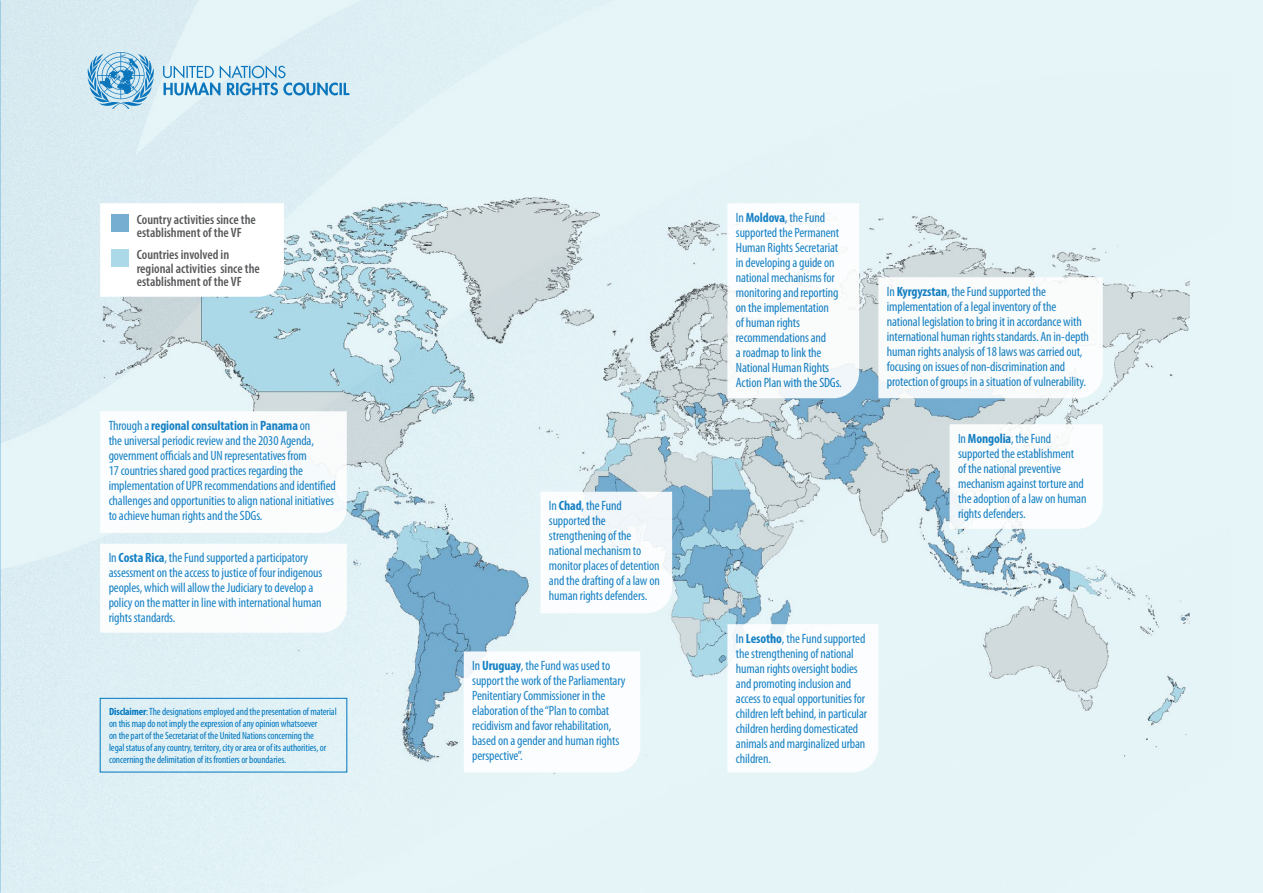
<style>
.page{position:relative;width:1263px;height:893px;background:#fff}
.page>*{position:absolute;margin:0;border:0;box-sizing:border-box;transform-origin:0 0}
.t1{font:condensed 13.5px/15px "Myriad Pro";letter-spacing:-.01em;color:#0076c0}
.t2{font:600 condensed 13.5px/13.5px "Myriad Pro";color:#58595b}
.t3{font:condensed 10.5px/12px "Myriad Pro";letter-spacing:-.01em;color:#0076c0}
.s1{font-weight:700}
</style>
<div class="page">
<img style="left:0;top:0;width:1263px;height:893px">
<svg style="left:163px;top:65px;width:186px;height:30px;background:#a5cee5"></svg>
<svg style="left:87px;top:52px;width:67px;height:57px;background:#8fc1de"></svg>
<svg style="left:100px;top:411px;width:247px;height:122px"></svg>
<svg style="left:100px;top:544px;width:247px;height:89px"></svg>
<svg style="left:464px;top:651px;width:176px;height:121px"></svg>
<svg style="left:540px;top:492px;width:132px;height:121px"></svg>
<svg style="left:727px;top:624px;width:151px;height:148px"></svg>
<svg style="left:727px;top:203px;width:132px;height:195px"></svg>
<svg style="left:949px;top:424px;width:154px;height:105px"></svg>
<svg style="left:878px;top:277px;width:225px;height:121px"></svg>
<div style="left:100px;top:698px;width:247px;height:74px;border:1px solid #0076c0"></div>
<svg style="left:100px;top:203px;width:184px;height:94px"></svg>
<div style="left:111px;top:214px;width:17px;height:18px;background:#75aed1"></div>
<div style="left:111px;top:249px;width:17px;height:18px;background:#abd9e8"></div>
<p class="t2" style="left:137px;top:212px;width:121px">Country activities since the establishment of the VF</p>
<p class="t2" style="left:137px;top:248px;width:125px">Countries involved in regional activities since the establishment of the VF</p>
<p class="t1" style="left:109px;top:418px;width:229px">Through a <span class="s1">regional consultation</span> in <span class="s1">Panama</span> on<br>the universal periodic review and the 2030 Agenda, government officials and UN representatives from<br>17 countries shared good practices regarding the implementation of UPR recommendations and identified challenges and opportunities to align national initiatives to achieve human rights and the SDGs.</p>
<p class="t1" style="left:109px;top:550px;width:215px">In <span class="s1">Costa Rica</span>, the Fund supported a participatory assessment on the access to justice of four indigenous peoples, which will allow the Judiciary to develop a policy on the matter in line with international human rights standards.</p>
<p class="t3" style="left:109px;top:705px;width:229px"><span class="s1">Disclaimer</span>: The designations employed and the presentation of material on this map do not imply the expression of any opinion whatsoever<br>on the part of the Secretariat of the United Nations concerning the<br>legal status of any country, territory, city or area or of its authorities, or concerning the delimitation of its frontiers or boundaries.</p>
<p class="t1" style="left:549px;top:498px;width:112px">In <span class="s1">Chad</span>, the Fund supported the strengthening of the national mechanism to monitor places of detention and the drafting of a law on human rights defenders.</p>
<p class="t1" style="left:472px;top:658px;width:155px">In <span class="s1">Uruguay</span>, the Fund was used to support the work of the Parliamentary<br>Penitentiary Commissioner in the elaboration of the “Plan to combat recidivism and favor rehabilitation, based on a gender and human rights perspective”.</p>
<p class="t1" style="left:736px;top:210px;width:107px">In <span class="s1">Moldova</span>, the Fund supported the Permanent<br>Human Rights Secretariat in developing a guide on national mechanisms for monitoring and reporting on the implementation<br>of human rights recommendations and<br>a roadmap to link the<br>National Human Rights<br>Action Plan with the SDGs.</p>
<p class="t1" style="left:887px;top:284px;width:204px">In <span class="s1">Kyrgyzstan</span>, the Fund supported the implementation of a legal inventory of the national legislation to bring it in accordance with international human rights standards. An in-depth human rights analysis of 18 laws was carried out, focusing on issues of non-discrimination and protection of groups in a situation of vulnerability.</p>
<p class="t1" style="left:958px;top:431px;width:130px">In <span class="s1">Mongolia</span>, the Fund supported the establishment<br>of the national preventive mechanism against torture and the adoption of a law on human rights defenders.</p>
<p class="t1" style="left:736px;top:631px;width:133px">In <span class="s1">Lesotho</span>, the Fund supported the strengthening of national human rights oversight bodies and promoting inclusion and access to equal opportunities for children left behind, in particular children herding domesticated animals and marginalized urban children.</p>
</div>
